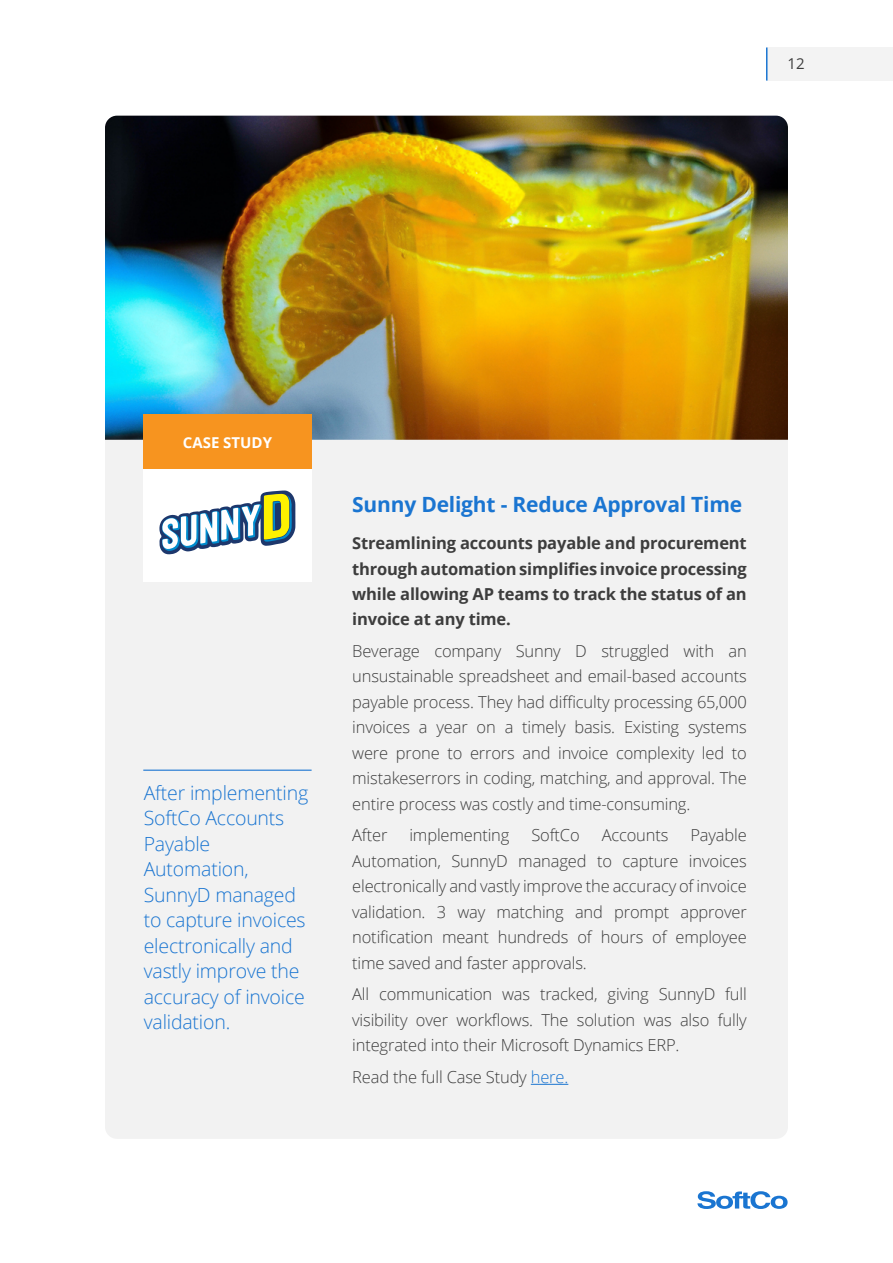
<style>
.page{position:relative;width:893px;height:1263px;background:#fff}
.page>*{position:absolute;margin:0;border:0;box-sizing:border-box;transform-origin:0 0}
.t1{font:700 21px "Open Sans";letter-spacing:-.01em;color:#1a75d1}
.t2{font:300 19.5px/25.5px "Open Sans";letter-spacing:-.01em;color:#1a75d1}
.t3{font:300 16.5px/25.5px "Open Sans";letter-spacing:-.01em;color:#3d3d3d;text-align:justify}
.t4{font:700 16.5px/25.5px "Open Sans";letter-spacing:-.01em;color:#3d3d3d;text-align:justify}
.t5{font:700 15px "Open Sans";color:#fff}
.t6{font:15px "Open Sans";color:#3d3d3d}
.s1{color:#1a75d1}
</style>
<div class="page">
<div style="left:767px;top:47px;width:125px;height:34px;background:#f3f3f3"></div>
<svg style="left:697px;top:1191px;width:91px;height:18px"></svg>
<hr style="left:766px;top:47px;width:1px;height:34px;background:#1a75d1">
<div style="left:105px;top:251px;width:683px;height:888px;background:#f2f2f2;border-radius:12px"></div>
<hr style="left:531px;top:1084px;width:37px;height:1px;background:#1a75d1">
<hr style="left:143px;top:770px;width:169px;height:1px;background:#1a75d1">
<img style="left:105px;top:116px;width:683px;height:324px">
<div style="left:143px;top:448px;width:169px;height:134px;background:#fff"></div>
<svg style="left:159px;top:490px;width:136px;height:64px"></svg>
<div style="left:143px;top:414px;width:169px;height:55px;background:#f7941f"></div>
<p class="t6" style="left:788px;top:53px;width:19px">12</p>
<p class="t5" style="left:183px;top:432px;width:91px">CASE STUDY</p>
<p class="t2" style="left:144px;top:779px;width:166px">After implementing<br>SoftCo Accounts<br>Payable<br>Automation,<br>SunnyD managed to capture invoices electronically and vastly improve the accuracy of invoice validation.</p>
<p class="t1" style="left:352px;top:489px;width:391px">Sunny Delight - Reduce Approval Time</p>
<p class="t4" style="left:352px;top:530px;width:396px">Streamlining accounts payable and procurement through automation simplifies invoice processing while allowing AP teams to track the status of an invoice at any time.</p>
<p class="t3" style="left:352px;top:638px;width:396px">Beverage company Sunny D struggled with an unsustainable spreadsheet and email-based accounts payable process. They had difficulty processing 65,000 invoices a year on a timely basis. Existing systems were prone to errors and invoice complexity led to mistakeserrors in coding, matching, and approval. The entire process was costly and time-consuming.</p>
<p class="t3" style="left:352px;top:822px;width:37px">After</p>
<p class="t3" style="left:409px;top:822px;width:102px">implementing</p>
<p class="t3" style="left:531px;top:822px;width:50px">SoftCo</p>
<p class="t3" style="left:602px;top:822px;width:68px">Accounts</p>
<p class="t3" style="left:352px;top:822px;width:396px;text-indent:338px">Payable Automation, SunnyD managed to capture invoices electronically and vastly improve the accuracy of invoice validation. 3 way matching and prompt approver notification meant hundreds of hours of employee time saved and faster approvals.</p>
<p class="t3" style="left:352px;top:981px;width:396px">All communication was tracked, giving SunnyD full visibility over workflows. The solution was also fully integrated into their Microsoft Dynamics ERP.</p>
<p class="t3" style="left:352px;top:1064px;width:218px">Read the full Case Study <span class="s1">here.</span></p>
</div>
